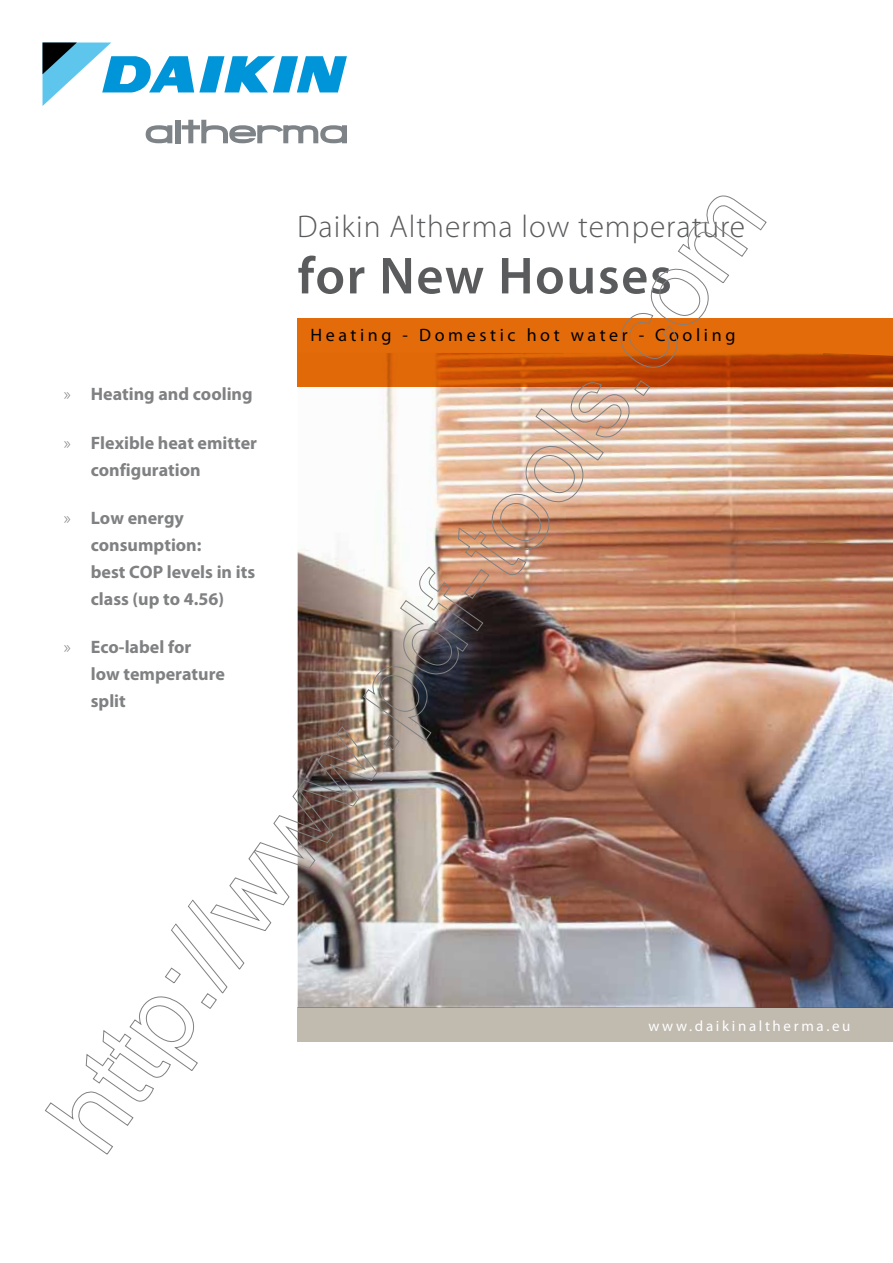
<style>
.page{position:relative;width:893px;height:1263px;background:#fff}
.page>*{position:absolute;margin:0;border:0;box-sizing:border-box;transform-origin:0 0}
.t1{font:600 52.5px "Myriad Pro";letter-spacing:.03em;color:#5a5b5d}
.t2{font:300 31.5px "Myriad Pro";letter-spacing:.03em;color:#5a5b5d}
.t3{font:700 18px/27px "Myriad Pro";color:#808182}
.t4{font:18px "Myriad Pro";letter-spacing:.2em;color:#000}
.t5{font:15px "Myriad Pro";letter-spacing:.175em;color:#fff}
.s1{font-weight:300}
</style>
<div class="page">
<svg style="left:43px;top:43px;width:304px;height:63px"></svg>
<svg style="left:146px;top:125px;width:26px;height:18px"></svg>
<div style="left:175px;top:120px;width:5px;height:23px;background:#7e8387"></div>
<svg style="left:182px;top:120px;width:165px;height:23px"></svg>
<img style="left:784px;top:387px;width:109px;height:621px">
<svg style="left:784px;top:319px;width:109px;height:68px;background:#c95206"></svg>
<div style="left:298px;top:1008px;width:595px;height:34px;background:#c0baaf"></div>
<img style="left:45px;top:195px;width:739px;height:960px">
<p class="t3" style="left:64px;top:380px;width:190px"><span class="s1">»</span> Heating and cooling</p>
<p class="t3" style="left:91px;top:429px;width:168px;text-indent:-27px"><span class="s1">»</span> Flexible heat emitter configuration</p>
<p class="t3" style="left:91px;top:504px;width:166px;text-indent:-27px"><span class="s1">»</span> Low energy consumption:<br>best COP levels in its class (up to 4.56)</p>
<p class="t3" style="left:91px;top:633px;width:136px;text-indent:-27px"><span class="s1">»</span> Eco-label for<br>low temperature split</p>
<h2 class="t2" style="left:297px;top:207px;width:449px">Daikin Altherma low temperature</h2>
<h1 class="t1" style="left:298px;top:242px;width:376px">for New Houses</h1>
<p class="t4" style="left:310px;top:324px;width:426px">Heating - Domestic hot water - Cooling</p>
<p class="t5" style="left:648px;top:1017px;width:203px">www.daikinaltherma.eu</p>
</div>
